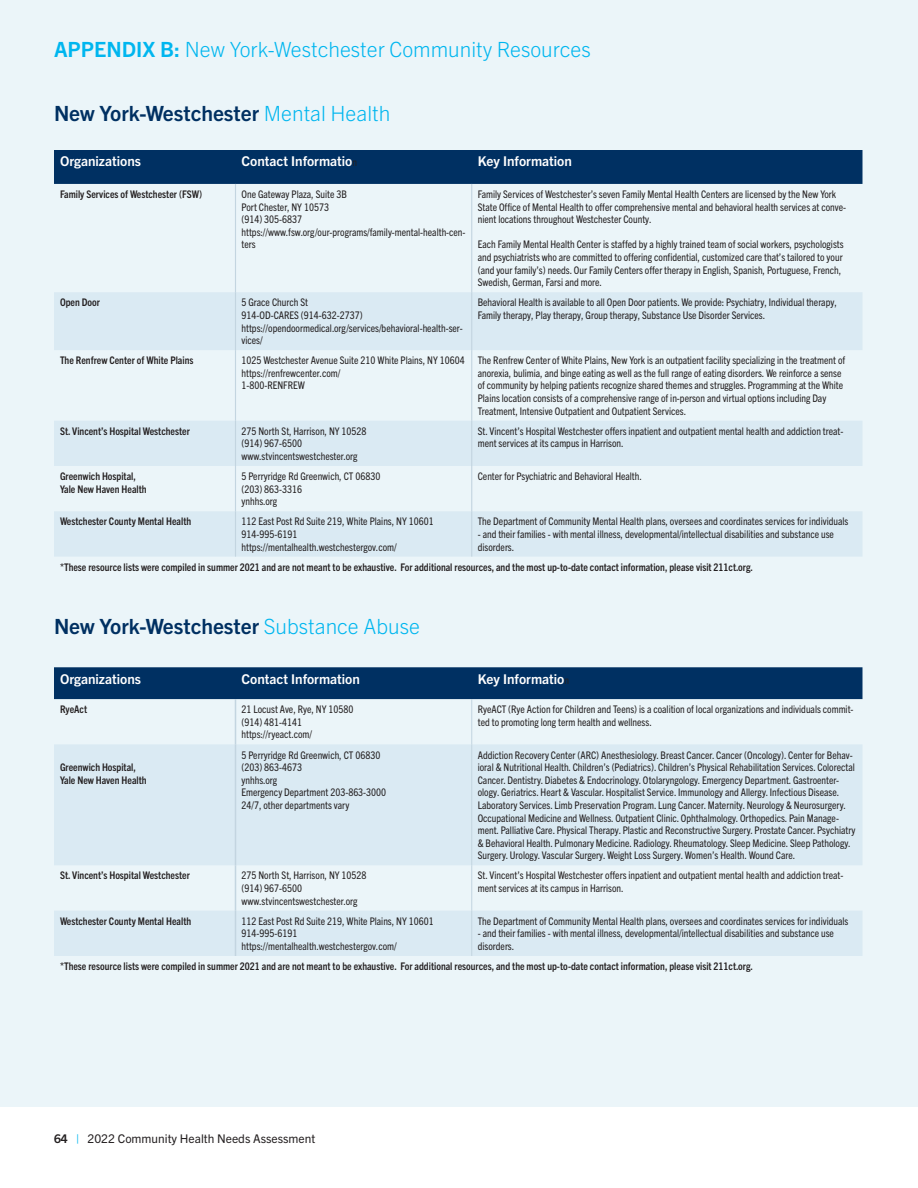
<style>
.page{position:relative;width:918px;height:1188px;background:#fff}
.page>*{position:absolute;margin:0;border:0;box-sizing:border-box;transform-origin:0 0}
._14_18_Trade_Light{font:700 21px "Trade Gothic Next LT Pro";color:#003062}
._14_18_Trade_Light-2{font:300 21px "Trade Gothic Next LT Pro";color:#00b6ef}
.t1{font:700 13.5px "Trade Gothic Next LT Pro";color:#fff}
.t2{font:12px "Trade Gothic Next LT Pro";color:#231f20}
.t3{font:condensed 10.5px/12.6px "Trade Gothic Next LT Pro";color:#231f20}
.t4{font:700 condensed 10.5px/12.6px "Trade Gothic Next LT Pro";color:#231f20}
.s1{font-weight:700}
.s2{font-weight:300;color:#00b6ef}
.s3{font-weight:400;font-stretch:condensed;font-size:10.5px;color:#231f20}
.s4{color:#00b6ef}
</style>
<div class="page">
<div style="left:0;top:0;width:918px;height:1107px;background:#ebf5f9"></div>
<div style="left:54px;top:150px;width:808px;height:34px;background:#003062"></div>
<svg style="left:54px;top:292px;width:808px;height:265px;fill:#daeaf3"></svg>
<hr style="left:235px;top:184px;width:1px;height:108px;background:#c3d5e0">
<hr style="left:471px;top:184px;width:1px;height:108px;background:#c3d5e0">
<hr style="left:235px;top:292px;width:1px;height:58px;background:#c3d5e0">
<hr style="left:471px;top:292px;width:1px;height:58px;background:#c3d5e0">
<hr style="left:235px;top:350px;width:1px;height:71px;background:#c3d5e0">
<hr style="left:471px;top:350px;width:1px;height:71px;background:#c3d5e0">
<hr style="left:235px;top:421px;width:1px;height:45px;background:#c3d5e0">
<hr style="left:471px;top:421px;width:1px;height:45px;background:#c3d5e0">
<hr style="left:235px;top:466px;width:1px;height:45px;background:#c3d5e0">
<hr style="left:471px;top:466px;width:1px;height:45px;background:#c3d5e0">
<hr style="left:235px;top:511px;width:1px;height:46px;background:#c3d5e0">
<hr style="left:471px;top:511px;width:1px;height:46px;background:#c3d5e0">
<div style="left:54px;top:667px;width:808px;height:32px;background:#003062"></div>
<svg style="left:54px;top:744px;width:808px;height:212px;fill:#daeaf3"></svg>
<hr style="left:235px;top:699px;width:1px;height:45px;background:#c3d5e0">
<hr style="left:235px;top:744px;width:1px;height:121px;background:#c3d5e0">
<hr style="left:235px;top:865px;width:1px;height:46px;background:#c3d5e0">
<hr style="left:235px;top:911px;width:1px;height:45px;background:#c3d5e0">
<hr style="left:471px;top:699px;width:1px;height:45px;background:#c3d5e0">
<hr style="left:471px;top:744px;width:1px;height:121px;background:#c3d5e0">
<hr style="left:471px;top:865px;width:1px;height:46px;background:#c3d5e0">
<hr style="left:471px;top:911px;width:1px;height:45px;background:#c3d5e0">
<p class="_14_18_Trade_Light-2" style="left:54px;top:34px;width:538px"><span class="s1">APPENDIX B:</span> New York-Westchester Community Resources</p>
<p class="_14_18_Trade_Light" style="left:54px;top:99px;width:338px">New York-Westchester <span class="s2">Mental Health</span></p>
<p class="t1" style="left:60px;top:152px;width:83px">Organizations</p>
<p class="t1" style="left:242px;top:152px;width:117px">Contact Informatio<span class="s3">n</span></p>
<p class="t1" style="left:478px;top:152px;width:96px">Key Information</p>
<p class="t4" style="left:60px;top:187px;width:144px">Family Services of Westchester (FSW)</p>
<p class="t3" style="left:242px;top:187px;width:107px">One Gateway Plaza, Suite 3B<br>Port Chester, NY 10573</p>
<p class="t3" style="left:242px;top:212px;width:62px">(914) 305-6837</p>
<p class="t3" style="left:242px;top:225px;width:226px">https://www.fsw.org/our-programs/family-mental-health-cen&shy;ters</p>
<p class="t3" style="left:478px;top:187px;width:370px">Family Services of Westchester’s seven Family Mental Health Centers are licensed by the New York<br>State Office of Mental Health to offer comprehensive mental and behavioral health services at conve&shy;nient locations throughout Westchester County.</p>
<p class="t3" style="left:478px;top:238px;width:367px">Each Family Mental Health Center is staffed by a highly trained team of social workers, psychologists and psychiatrists who are committed to offering confidential, customized care that’s tailored to your (and your family’s) needs. Our Family Centers offer therapy in English, Spanish, Portuguese, French, Swedish, German, Farsi and more.</p>
<p class="t4" style="left:60px;top:296px;width:42px">Open Door</p>
<p class="t3" style="left:242px;top:296px;width:68px">5 Grace Church St</p>
<p class="t3" style="left:242px;top:308px;width:123px">914-OD-CARES (914-632-2737)</p>
<p class="t3" style="left:242px;top:321px;width:223px">https://opendoormedical.org/services/behavioral-health-ser&shy;vices/</p>
<p class="t3" style="left:478px;top:296px;width:361px">Behavioral Health is available to all Open Door patients. We provide: Psychiatry, Individual therapy,<br>Family therapy, Play therapy, Group therapy, Substance Use Disorder Services.</p>
<p class="t4" style="left:60px;top:354px;width:135px">The Renfrew Center of White Plains</p>
<p class="t3" style="left:242px;top:354px;width:225px">1025 Westchester Avenue Suite 210 White Plains, NY 10604</p>
<p class="t3" style="left:242px;top:366px;width:100px">https://renfrewcenter.com/</p>
<p class="t3" style="left:242px;top:379px;width:65px">1-800-RENFREW</p>
<p class="t3" style="left:478px;top:354px;width:369px">The Renfrew Center of White Plains, New York is an outpatient facility specializing in the treatment of anorexia, bulimia, and binge eating as well as the full range of eating disorders. We reinforce a sense of community by helping patients recognize shared themes and struggles. Programming at the White Plains location consists of a comprehensive range of in-person and virtual options including Day Treatment, Intensive Outpatient and Outpatient Services.</p>
<p class="t4" style="left:60px;top:424px;width:131px">St. Vincent’s Hospital Westchester</p>
<p class="t3" style="left:242px;top:424px;width:127px">275 North St, Harrison, NY 10528</p>
<p class="t3" style="left:242px;top:437px;width:62px">(914) 967-6500</p>
<p class="t3" style="left:242px;top:449px;width:118px">www.stvincentswestchester.org</p>
<p class="t3" style="left:478px;top:424px;width:367px">St. Vincent’s Hospital Westchester offers inpatient and outpatient mental health and addiction treat&shy;ment services at its campus in Harrison.</p>
<p class="t4" style="left:60px;top:469px;width:88px">Greenwich Hospital,<br>Yale New Haven Health</p>
<p class="t3" style="left:242px;top:469px;width:140px">5 Perryridge Rd Greenwich, CT 06830</p>
<p class="t3" style="left:242px;top:482px;width:62px">(203) 863-3316</p>
<p class="t3" style="left:242px;top:495px;width:37px">ynhhs.org</p>
<p class="t3" style="left:478px;top:469px;width:166px">Center for Psychiatric and Behavioral Health.</p>
<p class="t4" style="left:60px;top:515px;width:133px">Westchester County Mental Health</p>
<p class="t3" style="left:242px;top:515px;width:194px">112 East Post Rd Suite 219, White Plains, NY 10601</p>
<p class="t3" style="left:242px;top:527px;width:57px">914-995-6191</p>
<p class="t3" style="left:242px;top:540px;width:157px">https://mentalhealth.westchestergov.com/</p>
<p class="t3" style="left:478px;top:515px;width:372px">The Department of Community Mental Health plans, oversees and coordinates services for individuals</p>
<p class="t3" style="left:478px;top:527px;width:358px">- and their families - with mental illness, developmental/intellectual disabilities and substance use disorders.</p>
<p class="t4" style="left:60px;top:560px;width:695px">*These resource lists were compiled in summer 2021 and are not meant to be exhaustive. For additional resources, and the most up-to-date contact information, please visit 211ct.org.</p>
<p class="_14_18_Trade_Light" style="left:54px;top:612px;width:367px">New York-Westchester <span class="s2">Substance Abuse</span></p>
<p class="t1" style="left:60px;top:669px;width:83px">Organizations</p>
<p class="t1" style="left:242px;top:669px;width:120px">Contact Information</p>
<p class="t1" style="left:478px;top:669px;width:93px">Key Informatio<span class="s3">n</span></p>
<p class="t4" style="left:60px;top:702px;width:29px">RyeAct</p>
<p class="t3" style="left:242px;top:702px;width:114px">21 Locust Ave, Rye, NY 10580</p>
<p class="t3" style="left:242px;top:715px;width:62px">(914) 481-4141</p>
<p class="t3" style="left:242px;top:728px;width:72px">https://ryeact.com/</p>
<p class="t3" style="left:478px;top:702px;width:377px">RyeACT (Rye Action for Children and Teens) is a coalition of local organizations and individuals commit&shy;ted to promoting long term health and wellness.</p>
<p class="t4" style="left:60px;top:760px;width:88px">Greenwich Hospital,<br>Yale New Haven Health</p>
<p class="t3" style="left:242px;top:748px;width:140px">5 Perryridge Rd Greenwich, CT 06830</p>
<p class="t3" style="left:242px;top:760px;width:62px">(203) 863-4673</p>
<p class="t3" style="left:242px;top:773px;width:37px">ynhhs.org</p>
<p class="t3" style="left:242px;top:786px;width:146px">Emergency Department 203-863-3000<br>24/7, other departments vary</p>
<p class="t4" style="left:60px;top:869px;width:131px">St. Vincent’s Hospital Westchester</p>
<p class="t3" style="left:242px;top:869px;width:127px">275 North St, Harrison, NY 10528</p>
<p class="t3" style="left:242px;top:881px;width:62px">(914) 967-6500</p>
<p class="t3" style="left:242px;top:894px;width:118px">www.stvincentswestchester.org</p>
<p class="t3" style="left:478px;top:748px;width:379px">Addiction Recovery Center (ARC) Anesthesiology. Breast Cancer. Cancer (Oncology). Center for Behav&shy;ioral &amp; Nutritional Health. Children’s (Pediatrics). Children’s Physical Rehabilitation Services. Colorectal Cancer. Dentistry. Diabetes &amp; Endocrinology. Otolaryngology. Emergency Department. Gastroenter&shy;ology. Geriatrics. Heart &amp; Vascular. Hospitalist Service. Immunology and Allergy. Infectious Disease.<br>Laboratory Services. Limb Preservation Program. Lung Cancer. Maternity. Neurology &amp; Neurosurgery.<br>Occupational Medicine and Wellness. Outpatient Clinic. Ophthalmology. Orthopedics. Pain Manage&shy;ment. Palliative Care. Physical Therapy. Plastic and Reconstructive Surgery. Prostate Cancer. Psychiatry &amp; Behavioral Health. Pulmonary Medicine. Radiology. Rheumatology. Sleep Medicine. Sleep Pathology.<br>Surgery. Urology. Vascular Surgery. Weight Loss Surgery. Women’s Health. Wound Care.</p>
<p class="t3" style="left:478px;top:869px;width:367px">St. Vincent’s Hospital Westchester offers inpatient and outpatient mental health and addiction treat&shy;ment services at its campus in Harrison.</p>
<p class="t4" style="left:60px;top:914px;width:133px">Westchester County Mental Health</p>
<p class="t3" style="left:242px;top:914px;width:194px">112 East Post Rd Suite 219, White Plains, NY 10601</p>
<p class="t3" style="left:242px;top:927px;width:57px">914-995-6191</p>
<p class="t3" style="left:242px;top:939px;width:157px">https://mentalhealth.westchestergov.com/</p>
<p class="t3" style="left:478px;top:914px;width:372px">The Department of Community Mental Health plans, oversees and coordinates services for individuals</p>
<p class="t3" style="left:478px;top:927px;width:358px">- and their families - with mental illness, developmental/intellectual disabilities and substance use disorders.</p>
<p class="t4" style="left:60px;top:959px;width:695px">*These resource lists were compiled in summer 2021 and are not meant to be exhaustive. For additional resources, and the most up-to-date contact information, please visit 211ct.org.</p>
<p class="t2" style="left:54px;top:1131px;width:263px"><span class="s1">64</span> <span class="s4">|</span> 2022 Community Health Needs Assessment</p>
</div>
